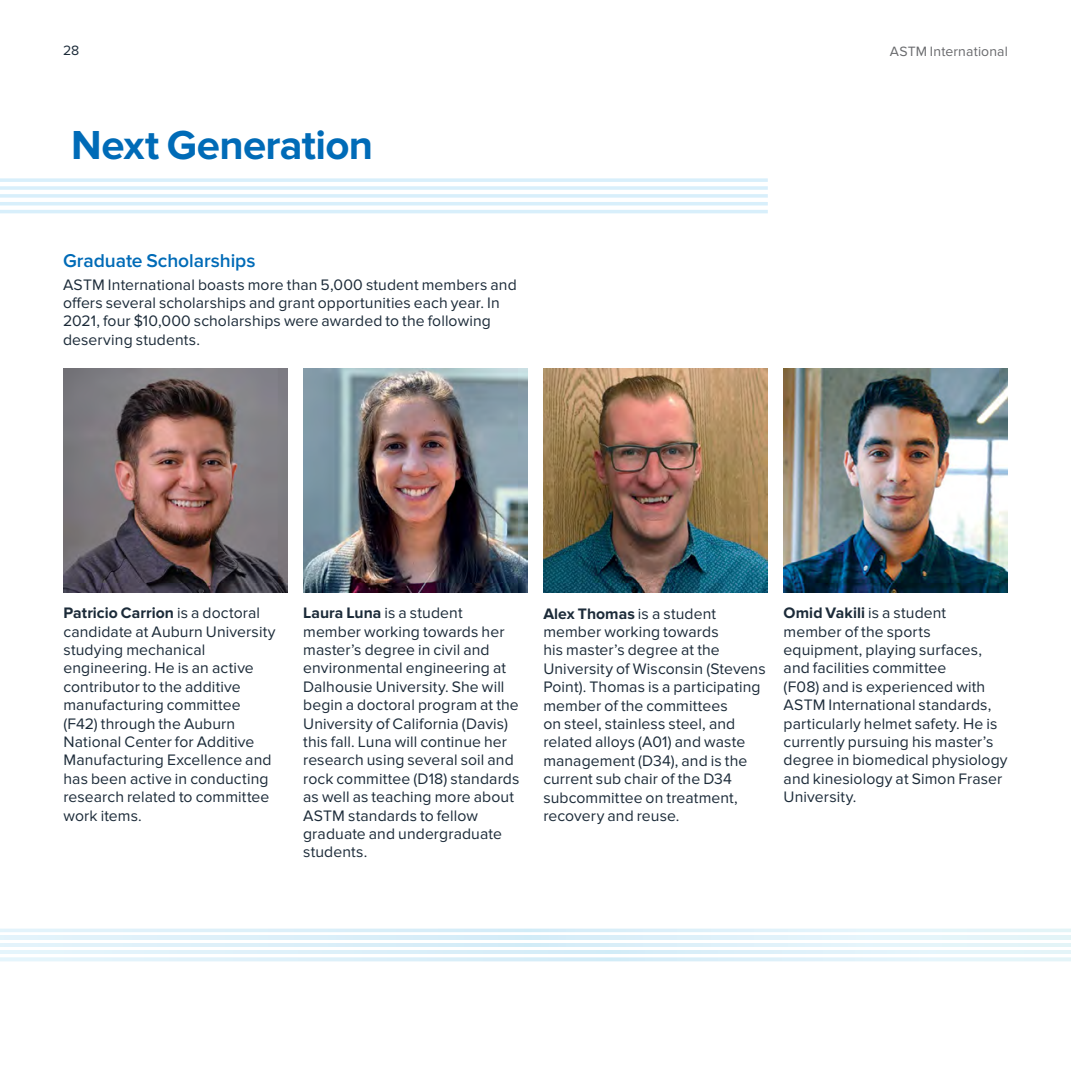
<style>
.page{position:relative;width:1071px;height:1071px;background:#fff}
.page>*{position:absolute;margin:0;border:0;box-sizing:border-box;transform-origin:0 0}
._24_25pt_Italic{font:700 42px "Proxima Nova";letter-spacing:-.015em;color:#006bb7}
.New_Subhead{font:600 19.25px "Proxima Nova";letter-spacing:-.005em;color:#006bb7}
.Body_Text_9_10_5pt_R{font:15.75px/18.4px "Proxima Nova";letter-spacing:.005em;color:#1c2b39}
.t1{font:14px "Proxima Nova";letter-spacing:.01em;color:#696a6d}
.t2{font:14px "Proxima Nova";color:#1c2b39}
.s1{font-weight:700}
</style>
<div class="page">
<hr style="left:0;top:936px;width:1071px;height:3px;background:#dff1f9">
<hr style="left:0;top:950px;width:1071px;height:4px;background:#dff1f9">
<hr style="left:0;top:943px;width:1071px;height:4px;background:#dff1f9">
<hr style="left:0;top:929px;width:1071px;height:3px;background:#dff1f9">
<hr style="left:0;top:958px;width:1071px;height:3px;background:#dff1f9">
<hr style="left:0;top:186px;width:768px;height:4px;background:#dff1fb">
<hr style="left:0;top:178px;width:768px;height:4px;background:#d8effb">
<hr style="left:0;top:194px;width:768px;height:4px;background:#d8effb">
<hr style="left:0;top:202px;width:768px;height:3px;background:#d8effb">
<hr style="left:0;top:210px;width:768px;height:3px;background:#d8effb">
<img style="left:63px;top:369px;width:224px;height:224px">
<img style="left:303px;top:369px;width:225px;height:224px">
<img style="left:543px;top:369px;width:224px;height:224px">
<img style="left:784px;top:369px;width:224px;height:224px">
<p class="t2" style="left:63px;top:42px;width:18px">28</p>
<p class="t1" style="left:890px;top:43px;width:120px">ASTM International</p>
<h2 class="_24_25pt_Italic" style="left:71px;top:121px;width:303px">Next Generation</h2>
<p class="New_Subhead" style="left:63px;top:252px;width:194px">Graduate Scholarships</p>
<p class="Body_Text_9_10_5pt_R" style="left:63px;top:275px;width:455px">ASTM International boasts more than 5,000 student members and offers several scholarships and grant opportunities each year. In 2021, four $10,000 scholarships were awarded to the following deserving students.</p>
<p class="Body_Text_9_10_5pt_R" style="left:63px;top:604px;width:214px"><span class="s1">Patricio Carrion</span> is a doctoral candidate at Auburn University studying mechanical engineering. He is an active contributor to the additive manufacturing committee (F42) through the Auburn<br>National Center for Additive<br>Manufacturing Excellence and has been active in conducting research related to committee work items.</p>
<p class="Body_Text_9_10_5pt_R" style="left:303px;top:604px;width:218px"><span class="s1">Laura Luna</span> is a student member working towards her master’s degree in civil and environmental engineering at<br>Dalhousie University. She will begin a doctoral program at the<br>University of California (Davis) this fall. Luna will continue her research using several soil and rock committee (D18) standards as well as teaching more about<br>ASTM standards to fellow graduate and undergraduate students.</p>
<p class="Body_Text_9_10_5pt_R" style="left:543px;top:605px;width:224px"><span class="s1">Alex Thomas</span> is a student member working towards<br>his master’s degree at the<br>University of Wisconsin (Stevens<br>Point). Thomas is a participating member of the committees<br>on steel, stainless steel, and related alloys (A01) and waste management (D34), and is the current sub chair of the D34 subcommittee on treatment, recovery and reuse.</p>
<p class="Body_Text_9_10_5pt_R" style="left:784px;top:604px;width:226px"><span class="s1">Omid Vakili</span> is a student member of the sports equipment, playing surfaces, and facilities committee<br>(F08) and is experienced with<br>ASTM International standards, particularly helmet safety. He is currently pursuing his master’s degree in biomedical physiology and kinesiology at Simon Fraser<br>University.</p>
</div>
